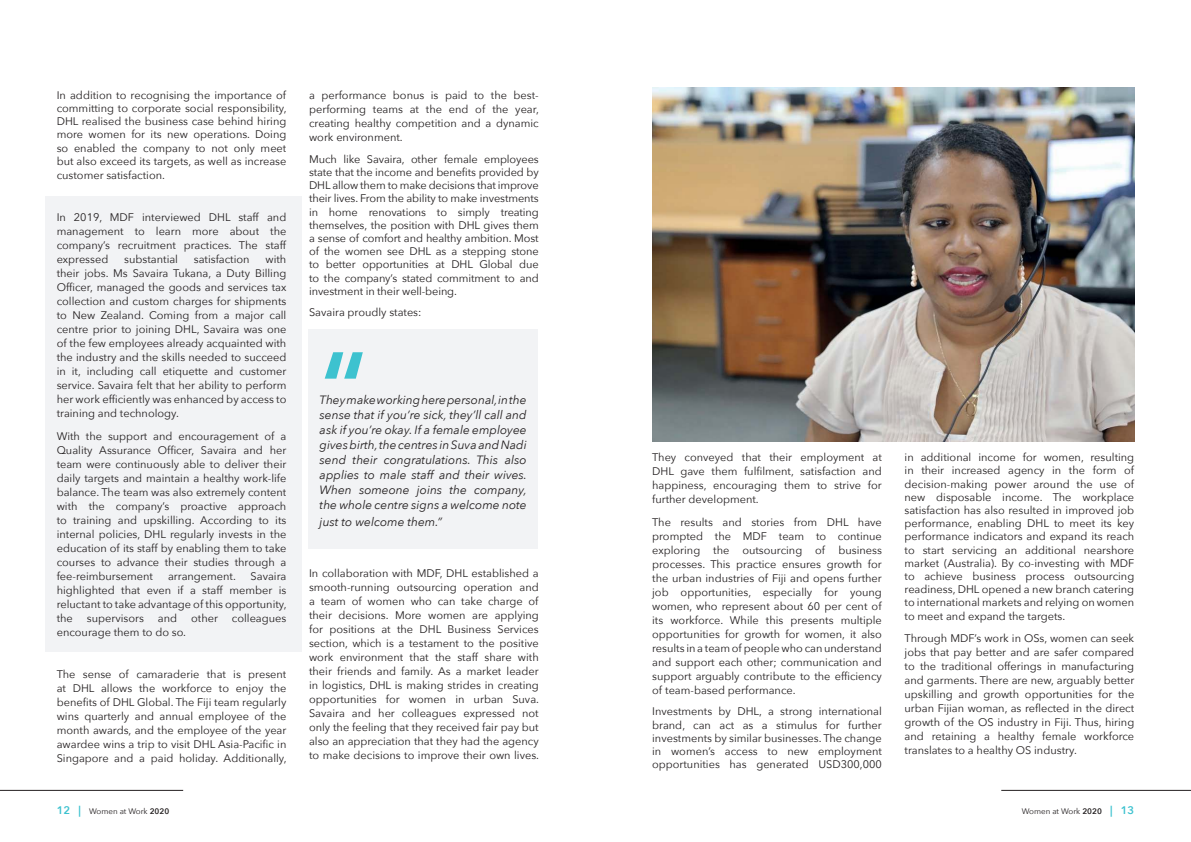
<style>
.page{position:relative;width:1191px;height:842px;background:#fff}
.page>*{position:absolute;margin:0;border:0;box-sizing:border-box;transform-origin:0 0}
.t1{font:600 100px "Avenir Next";color:#3dc2cf}
.t2{font:italic 12px/15px "Avenir Next";color:#231f20;text-align:justify}
.t3{font:11px/14px "Avenir Next";color:#231f20;text-align:justify}
.t4{font:8px "Avenir Next";color:#231f20}
.s1{font-weight:600;font-size:11px;color:#3dc2cf}
.s2{font-weight:600}
</style>
<div class="page">
<hr style="left:1001px;top:790px;width:190px;height:1px;background:#231f20">
<hr style="left:0;top:790px;width:183px;height:1px;background:#231f20">
<img style="left:652px;top:88px;width:482px;height:353px">
<div style="left:45px;top:196px;width:257px;height:456px;background:#f2f3f5"></div>
<div style="left:308px;top:329px;width:230px;height:220px;background:#f2f3f5"></div>
<p class="t3" style="left:57px;top:89px;width:231px;line-height:13.3px">In addition to recognising the importance of committing to corporate social responsibility, DHL realised the business case behind hiring more women for its new operations. Doing so enabled the company to not only meet but also exceed its targets, as well as increase customer satisfaction.</p>
<p class="t3" style="left:57px;top:211px;width:231px">In 2019, MDF interviewed DHL staff and management to learn more about the company’s recruitment practices. The staff expressed</p>
<p class="t3" style="left:124px;top:253px;width:55px">substantial</p>
<p class="t3" style="left:194px;top:253px;width:57px">satisfaction</p>
<p class="t3" style="left:57px;top:253px;width:231px;text-indent:209px">with their jobs. Ms Savaira Tukana, a Duty Billing Officer, managed the goods and services tax collection and custom charges for shipments to New Zealand. Coming from a major call centre prior to joining DHL, Savaira was one of the few employees already acquainted with the industry and the skills needed to succeed in it, including call etiquette and customer service. Savaira felt that her ability to perform her work efficiently was enhanced by access to training and technology.</p>
<p class="t3" style="left:57px;top:430px;width:231px">With the support and encouragement of a Quality Assurance Officer, Savaira and her team were continuously able to deliver their daily targets and maintain a healthy work-life balance. The team was also extremely content with the company’s proactive approach to training and upskilling. According to its internal policies, DHL regularly invests in the education of its staff by enabling them to take courses to advance their studies through a fee-reimbursement</p>
<p class="t3" style="left:57px;top:569px;width:231px;text-indent:194px">Savaira highlighted that even if a staff member is reluctant to take advantage of this opportunity, the</p>
<p class="t3" style="left:168px;top:569px;width:69px">arrangement.</p>
<p class="t3" style="left:87px;top:612px;width:59px">supervisors</p>
<p class="t3" style="left:158px;top:612px;width:21px">and</p>
<p class="t3" style="left:191px;top:612px;width:28px">other</p>
<p class="t3" style="left:232px;top:612px;width:56px">colleagues</p>
<p class="t3" style="left:57px;top:626px;width:131px">encourage them to do so.</p>
<p class="t3" style="left:57px;top:668px;width:231px">The sense of camaraderie that is present at DHL allows the workforce to enjoy the benefits of DHL Global. The Fiji team regularly wins quarterly and annual employee of the month awards, and the employee of the year awardee wins a trip to visit DHL Asia-Pacific in Singapore and a paid holiday. Additionally,</p>
<p class="t3" style="left:309px;top:88px;width:231px">a performance bonus is paid to the best&shy;performing teams at the end of the year, creating healthy competition and a dynamic work environment.</p>
<p class="t3" style="left:309px;top:153px;width:231px;line-height:13.2px">Much like Savaira, other female employees state that the income and benefits provided by DHL allow them to make decisions that improve their lives. From the ability to make investments in home renovations to simply treating themselves, the position with DHL gives them a sense of comfort and healthy ambition. Most of the women see DHL as a stepping stone to better opportunities at DHL Global due to the company’s stated commitment to and investment in their well-being.</p>
<p class="t3" style="left:309px;top:306px;width:114px">Savaira proudly states:</p>
<h1 class="t1" style="left:320px;top:346px;width:48px">“</h1>
<p class="t2" style="left:320px;top:393px;width:209px">They make working here personal, in the sense that if you’re sick, they’ll call and ask if you’re okay. If a female employee gives birth, the centres in Suva and Nadi send their congratulations. This also applies to male staff and their wives.<br>When someone joins the company, the whole centre signs a welcome note</p>
<p class="t2" style="left:320px;top:515px;width:124px">just to welcome them.”</p>
<p class="t3" style="left:309px;top:567px;width:231px">In collaboration with MDF, DHL established a smooth-running outsourcing operation and a team of women who can take charge of their decisions. More women are applying for positions at the DHL Business Services section, which is a testament to the positive work environment that the staff share with their friends and family. As a market leader in logistics, DHL is making strides in creating opportunities for women in urban Suva.<br>Savaira and her colleagues expressed not only the feeling that they received fair pay but also an appreciation that they had the agency to make decisions to improve their own lives.</p>
<p class="t3" style="left:652px;top:451px;width:231px">They conveyed that their employment at DHL gave them fulfilment, satisfaction and happiness, encouraging them to strive for further development.</p>
<p class="t3" style="left:652px;top:516px;width:231px">The results and stories from DHL have prompted the MDF team to continue exploring the outsourcing of business processes. This practice ensures growth for the urban industries of Fiji and opens further job opportunities, especially for young women, who represent about 60 per cent of its workforce. While this presents multiple opportunities for growth for women, it also results in a team of people who can understand and support each other; communication and support arguably contribute to the efficiency of team-based performance.</p>
<p class="t3" style="left:652px;top:706px;width:231px;line-height:13.2px">Investments by DHL, a strong international brand, can act as a stimulus for further investments by similar businesses. The change in women’s access to new employment opportunities has generated USD300,000</p>
<p class="t3" style="left:904px;top:452px;width:231px;line-height:13.2px">in additional income for women, resulting in their increased agency in the form of decision-making power around the use of new disposable income. The workplace satisfaction has also resulted in improved job performance, enabling DHL to meet its key performance indicators and expand its reach to start servicing an additional nearshore market (Australia). By co-investing with MDF to achieve business process outsourcing readiness, DHL opened a new branch catering to international markets and relying on women to meet and expand the targets.</p>
<p class="t3" style="left:904px;top:632px;width:231px">Through MDF’s work in OSs, women can seek jobs that pay better and are safer compared to the traditional offerings in manufacturing and garments. There are new, arguably better upskilling and growth opportunities for the urban Fijian woman, as reflected in the direct growth of the OS industry in Fiji. Thus, hiring and retaining a healthy female workforce translates to a healthy OS industry.</p>
<p class="t4" style="left:57px;top:808px;width:114px"><span class="s1">12 |</span> Women at Work <span class="s2">2020</span></p>
<p class="t4" style="left:1021px;top:808px;width:114px">Women at Work <span class="s2">2020</span> <span class="s1">| 13</span></p>
</div>
